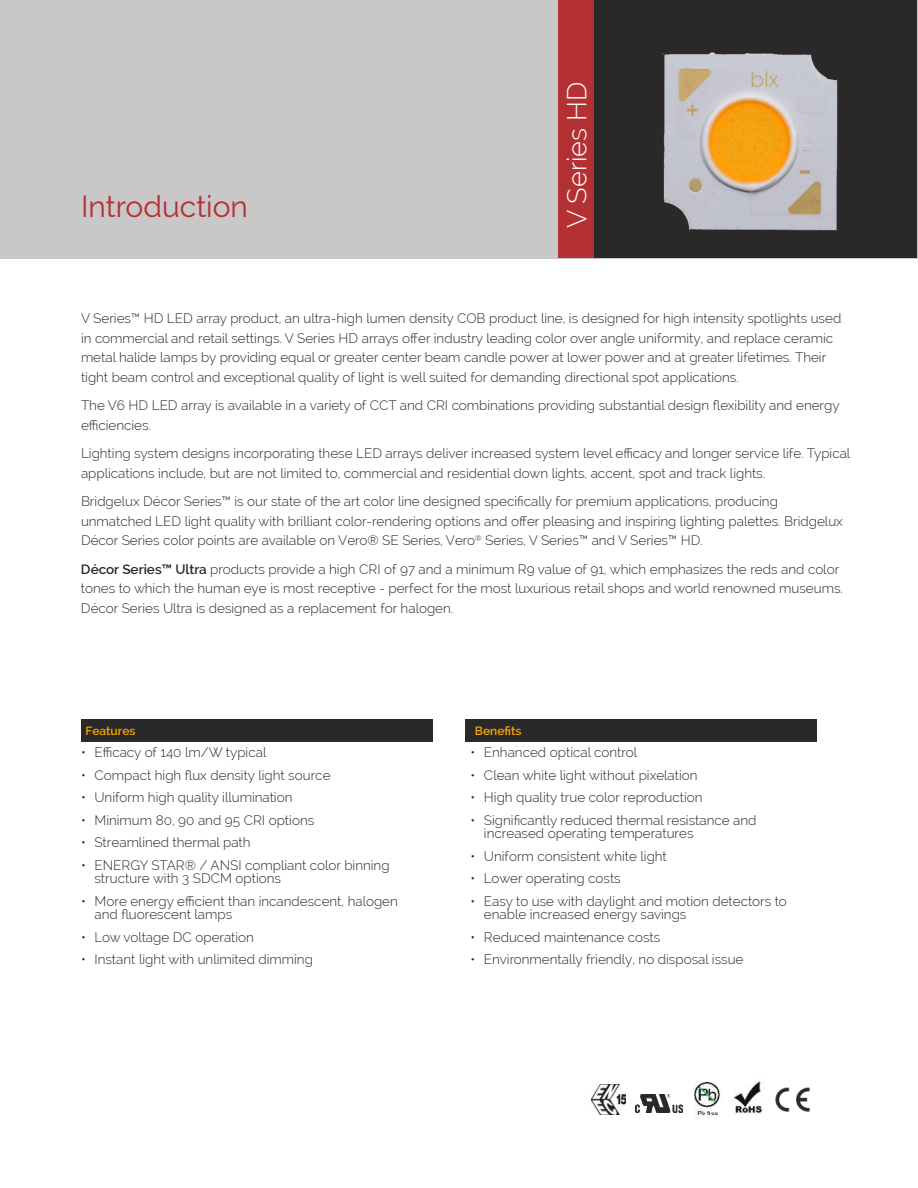
<style>
.page{position:relative;width:918px;height:1188px;background:#fff}
.page>*{position:absolute;margin:0;border:0;box-sizing:border-box;transform-origin:0 0}
.t1{font:30px "Raleway";color:#b33033}
.t2{font:300 27px "Raleway";color:#fff}
.t3{font:300 13.5px/19.5px "Raleway";color:#2b2829}
.t4{font:600 12px "Raleway";color:#f6a800}
.s1{font-weight:600}
</style>
<div class="page">
<div style="left:0;top:0;width:918px;height:259px;background:#c9c7c8"></div>
<div style="left:593px;top:0;width:324px;height:257px;background:#2b2829"></div>
<div style="left:558px;top:0;width:36px;height:258px;background:#b33033"></div>
<div style="left:81px;top:719px;width:351px;height:23px;background:#2b2829"></div>
<div style="left:465px;top:719px;width:351px;height:23px;background:#2b2829"></div>
<img style="left:775px;top:1087px;width:35px;height:25px">
<img style="left:730px;top:1081px;width:34px;height:33px">
<img style="left:695px;top:1083px;width:26px;height:35px">
<img style="left:636px;top:1095px;width:46px;height:17px">
<img style="left:591px;top:1084px;width:34px;height:31px">
<img style="left:608px;top:52px;width:284px;height:206px">
<h1 class="t1" style="left:81px;top:195px;width:168px">Introduction</h1>
<h2 class="t2" style="left:566px;top:228px;width:148px;rotate:-90deg">V Series HD</h2>
<p class="t3" style="left:81px;top:310px;width:762px">V Series™ HD LED array product, an ultra-high lumen density COB product line, is designed for high intensity spotlights used in commercial and retail settings. V Series HD arrays o昀昀er industry leading color over angle uniformity, and replace ceramic metal halide lamps by providing equal or greater center beam candle power at lower power and at greater lifetimes. Their tight beam control and exceptional quality of light is well suited for demanding directional spot applications.</p>
<p class="t3" style="left:81px;top:396px;width:760px">The V6 HD LED array is available in a variety of CCT and CRI combinations providing substantial design 昀氀exibility and energy e昀케ciencies.</p>
<p class="t3" style="left:81px;top:444px;width:771px">Lighting system designs incorporating these LED arrays deliver increased system level e昀케cacy and longer service life. Typical applications include, but are not limited to, commercial and residential down lights, accent, spot and track lights.</p>
<p class="t3" style="left:81px;top:492px;width:763px">Bridgelux Décor Series™ is our state of the art color line designed speci昀椀cally for premium applications, producing unmatched LED light quality with brilliant color-rendering options and o昀昀er pleasing and inspiring lighting palettes. Bridgelux<br>Décor Series color points are available on Vero® SE Series, Vero<sup>®</sup> Series, V Series™ and V Series™ HD.</p>
<p class="t3" style="left:81px;top:559px;width:764px"><span class="s1">Décor Series™ Ultra</span> products provide a high CRI of 97 and a minimum R9 value of 91, which emphasizes the reds and color tones to which the human eye is most receptive - perfect for the most luxurious retail shops and world renowned museums.<br>Décor Series Ultra is designed as a replacement for halogen.</p>
<p class="t4" style="left:86px;top:726px;width:52px">Features</p>
<p class="t3" style="left:81px;top:744px;width:187px">• E昀케cacy of 140 lm/W typical</p>
<p class="t3" style="left:81px;top:765px;width:251px">• Compact high 昀氀ux density light source</p>
<p class="t3" style="left:81px;top:788px;width:213px">• Uniform high quality illumination</p>
<p class="t3" style="left:81px;top:810px;width:235px">• Minimum 80, 90 and 95 CRI options</p>
<p class="t3" style="left:81px;top:834px;width:171px">• Streamlined thermal path</p>
<p class="t3" style="left:94px;top:858px;width:297px;line-height:13.5px;text-indent:-14px">• ENERGY STAR® / ANSI compliant color binning structure with 3 SDCM options</p>
<p class="t3" style="left:94px;top:894px;width:305px;line-height:13.5px;text-indent:-14px">• More energy e昀케cient than incandescent, halogen and 昀氀uorescent lamps</p>
<p class="t3" style="left:81px;top:927px;width:175px">• Low voltage DC operation</p>
<p class="t3" style="left:81px;top:950px;width:233px">• Instant light with unlimited dimming</p>
<p class="t4" style="left:475px;top:724px;width:48px">Bene昀椀ts</p>
<p class="t3" style="left:470px;top:744px;width:168px">• Enhanced optical control</p>
<p class="t3" style="left:470px;top:765px;width:229px">• Clean white light without pixelation</p>
<p class="t3" style="left:470px;top:788px;width:234px">• High quality true color reproduction</p>
<p class="t3" style="left:484px;top:813px;width:274px;line-height:13.5px;text-indent:-14px">• Signi昀椀cantly reduced thermal resistance and increased operating temperatures</p>
<p class="t3" style="left:470px;top:846px;width:198px">• Uniform consistent white light</p>
<p class="t3" style="left:470px;top:869px;width:152px">• Lower operating costs</p>
<p class="t3" style="left:484px;top:894px;width:304px;line-height:13.5px;text-indent:-14px">• Easy to use with daylight and motion detectors to enable increased energy savings</p>
<p class="t3" style="left:470px;top:927px;width:191px">• Reduced maintenance costs</p>
<p class="t3" style="left:470px;top:950px;width:274px">• Environmentally friendly, no disposal issue</p>
</div>
